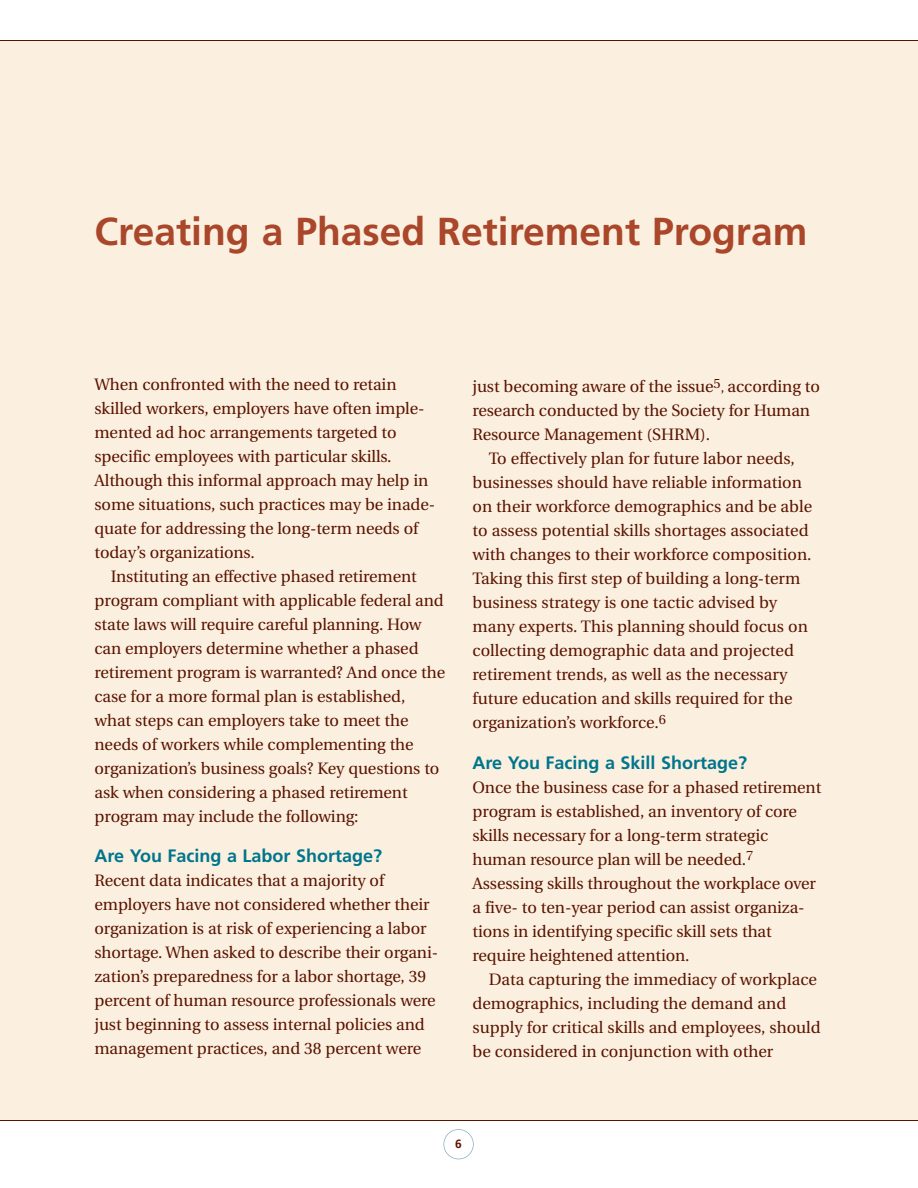
<style>
.page{position:relative;width:918px;height:1188px;background:#fff}
.page>*{position:absolute;margin:0;border:0;box-sizing:border-box;transform-origin:0 0}
.t1{font:700 39px "Frutiger LT";color:#aa462a}
.t2{font:700 18px "Frutiger LT";color:#00758c}
.t3{font:16.5px/24px "Utopia";letter-spacing:-.005em;color:#5a1300}
.t4{font:700 12px "Frutiger LT";color:#5a1300}
.s1{font-size:13.5px}
</style>
<div class="page">
<div style="left:0;top:40px;width:918px;height:1080px;background:#fbf0e0"></div>
<div style="left:443px;top:1129px;width:31px;height:30px;border:2px solid #88b2c0;border-radius:50%"></div>
<hr style="left:0;top:1120px;width:918px;height:1px;background:#5a1300">
<hr style="left:0;top:40px;width:918px;height:1px;background:#5a1300">
<h1 class="t1" style="left:94px;top:217px;width:715px">Creating a Phased Retirement Program</h1>
<p class="t3" style="left:94px;top:374px;width:342px">When confronted with the need to retain skilled workers, employers have often imple&shy;mented ad hoc arrangements targeted to specific employees with particular skills.<br>Although this informal approach may help in some situations, such practices may be inade&shy;quate for addressing the long-term needs of today’s organizations.</p>
<p class="t3" style="left:94px;top:566px;width:352px;text-indent:16px">Instituting an effective phased retirement program compliant with applicable federal and state laws will require careful planning. How can employers determine whether a phased retirement program is warranted? And once the case for a more formal plan is established, what steps can employers take to meet the needs of workers while complementing the organization’s business goals? Key questions to ask when considering a phased retirement program may include the following:</p>
<p class="t2" style="left:94px;top:850px;width:289px">Are You Facing a Labor Shortage?</p>
<p class="t3" style="left:94px;top:870px;width:345px">Recent data indicates that a majority of employers have not considered whether their organization is at risk of experiencing a labor shortage. When asked to describe their organi&shy;zation’s preparedness for a labor shortage, 39 percent of human resource professionals were just beginning to assess internal policies and management practices, and 38 percent were</p>
<p class="t3" style="left:473px;top:376px;width:349px">just becoming aware of the issue<sup>5</sup><span class="s1">,</span> according to</p>
<p class="t3" style="left:473px;top:400px;width:339px">research conducted by the Society for Human</p>
<p class="t3" style="left:473px;top:424px;width:239px">Resource Management (SHRM).</p>
<p class="t3" style="left:489px;top:448px;width:308px">To effectively plan for future labor needs,</p>
<p class="t3" style="left:473px;top:472px;width:331px">businesses should have reliable information</p>
<p class="t3" style="left:473px;top:496px;width:341px">on their workforce demographics and be able</p>
<p class="t3" style="left:473px;top:520px;width:338px">to assess potential skills shortages associated</p>
<p class="t3" style="left:473px;top:544px;width:341px">with changes to their workforce composition.</p>
<p class="t3" style="left:473px;top:568px;width:329px">Taking this first step of building a long-term</p>
<p class="t3" style="left:473px;top:592px;width:306px">business strategy is one tactic advised by</p>
<p class="t3" style="left:473px;top:616px;width:337px">many experts. This planning should focus on</p>
<p class="t3" style="left:473px;top:640px;width:323px">collecting demographic data and projected</p>
<p class="t3" style="left:473px;top:664px;width:316px">retirement trends, as well as the necessary</p>
<p class="t3" style="left:473px;top:688px;width:322px">future education and skills required for the</p>
<p class="t3" style="left:473px;top:712px;width:195px">organization’s workforce.<sup>6</sup></p>
<p class="t2" style="left:472px;top:756px;width:276px">Are You Facing a Skill Shortage?</p>
<p class="t3" style="left:472px;top:777px;width:350px">Once the business case for a phased retirement program is established, an inventory of core skills necessary for a long-term strategic human resource plan will be needed.<sup>7<br></sup>Assessing skills throughout the workplace over a five- to ten-year period can assist organiza&shy;tions in identifying specific skill sets that require heightened attention.</p>
<p class="t3" style="left:472px;top:969px;width:350px;text-indent:16px">Data capturing the immediacy of workplace demographics, including the demand and supply for critical skills and employees, should be considered in conjunction with other</p>
<p class="t4" style="left:455px;top:1139px;width:8px">6</p>
</div>
